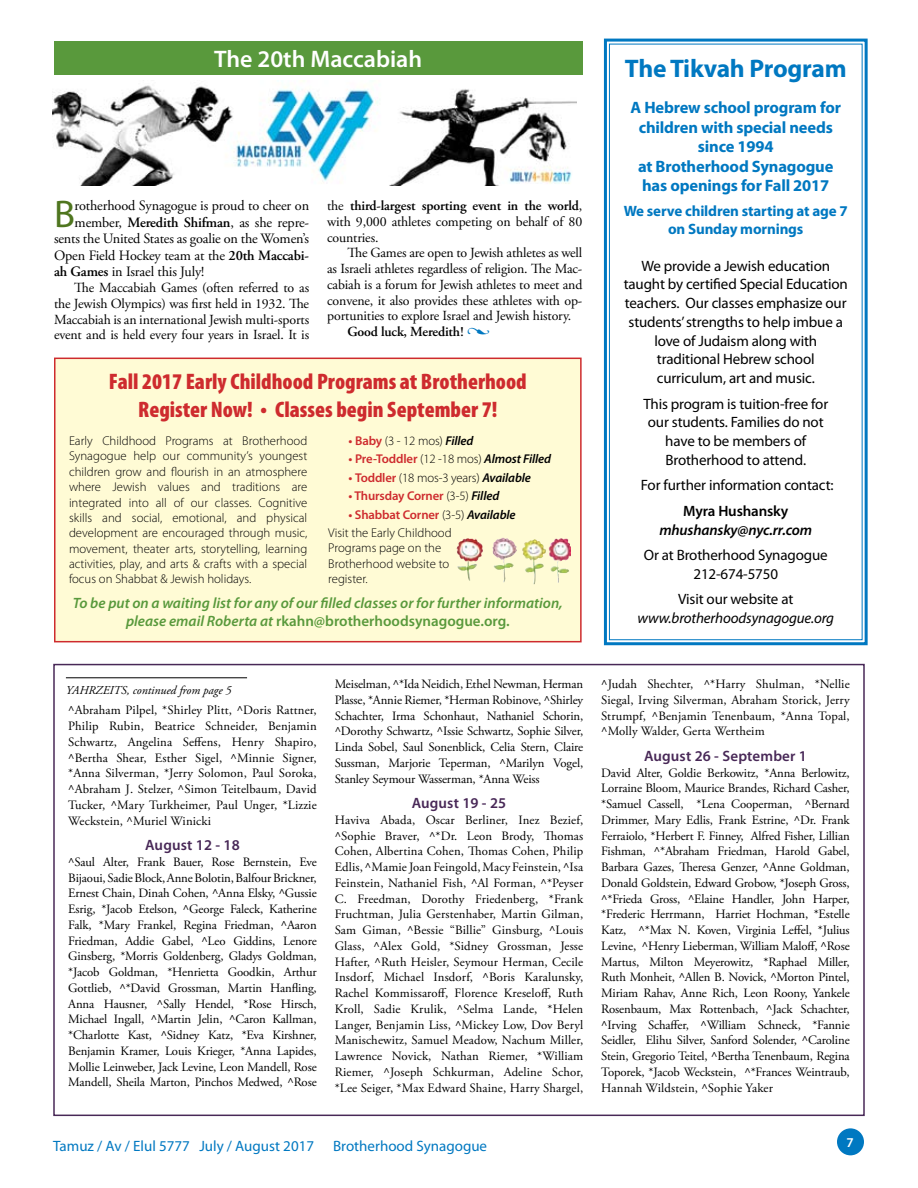
<style>
.page{position:relative;width:918px;height:1188px;background:#fff}
.page>*{position:absolute;margin:0;border:0;box-sizing:border-box;transform-origin:0 0}
.t1{font:38.7px "Myriad Pro";color:#4f761f}
.t2{font:700 25.5px "Myriad Pro";letter-spacing:-.01em;color:#0078c1}
.t3{font:600 24px "Myriad Pro";color:#fff}
.t4{font:900 condensed 22.5px/27.8px "Myriad Pro";color:#ce2b2e;text-align:center}
.t5{font:700 16.5px/19.5px "Myriad Pro";letter-spacing:-.01em;color:#0078c1;text-align:center}
.t6{font:15px/18.8px "Myriad Pro";letter-spacing:-.01em;color:#000;text-align:center}
.t7{font:italic 600 15px/18px "Myriad Pro";color:#59993c;text-align:center}
.t8{font:15px "Myriad Pro";color:#0078c1}
.t9{font:700 15px/18px "Myriad Pro";letter-spacing:-.01em;color:#0078c1;text-align:center}
.t10{font:600 15px "Myriad Pro";letter-spacing:.01em;color:#482857}
.t11{font:italic 15px "Myriad Pro";letter-spacing:-.01em;color:#000}
.t12{font:italic 600 15px "Myriad Pro";letter-spacing:-.01em;color:#000}
.t13{font:600 15px "Myriad Pro";letter-spacing:-.01em;color:#000}
.t14{font:14.25px "Adobe Garamond Pro";letter-spacing:-.01em;color:#000}
.t15{font:13.8px/15.8px "Adobe Garamond Pro";letter-spacing:-.01em;color:#000;text-align:justify}
.t16{font:600 13.8px "Adobe Garamond Pro";letter-spacing:-.01em;color:#000}
.t17{font:600 13.5px "Myriad Pro";color:#fff}
.t18{font:12.75px/15.8px "Adobe Garamond Pro";letter-spacing:.005em;color:#000;text-align:justify}
.t19{font:300 12.75px/15.3px "Myriad Pro";color:#000}
.t20{font:600 12.75px "Myriad Pro";letter-spacing:-.01em;color:#ce2b2e}
.t21{font:italic 12px "Adobe Garamond Pro";color:#000}
.s1{font-weight:600}
.s2{color:#0078c1}
.s3{font-size:24px}
.s4{font-weight:600;color:#ce2b2e}
.s5{font-weight:600;font-style:italic}
.s6{font-weight:300;color:#000}
.s7{font-style:italic;color:#000}
.s8{font-style:normal}
</style>
<div class="page">
<div style="left:837px;top:1128px;width:27px;height:27px;background:#0078c1;border-radius:50%"></div>
<svg style="left:603px;top:38px;width:265px;height:608px"></svg>
<div style="left:609px;top:44px;width:254px;height:596px;border:1px solid #0078c1"></div>
<div style="left:54px;top:42px;width:528px;height:33px;background:#59993c"></div>
<img style="left:52px;top:85px;width:525px;height:101px">
<div style="left:53px;top:664px;width:812px;height:452px;border:2px solid #482857"></div>
<hr style="left:66px;top:677px;width:181px;height:1px;background:#000">
<div style="left:55px;top:358px;width:526px;height:284px;background:#fffbd5"></div>
<div style="left:54px;top:358px;width:528px;height:284px;border:2px solid #ce2b2e"></div>
<img style="left:456px;top:537px;width:115px;height:45px">
<h3 class="t3" style="left:214px;top:44px;width:210px">The 20th Maccabiah</h3>
<h1 class="t1" style="left:54px;top:190px;width:22px">B</h1>
<p class="t14" style="left:75px;top:197px;width:236px">rotherhood Synagogue is proud to cheer on</p>
<p class="t14" style="left:75px;top:214px;width:236px">member, <span class="s1">Meredith Shifman</span>, as she repre-</p>
<p class="t14" style="left:54px;top:230px;width:257px">sents the United States as goalie on the Women’s</p>
<p class="t14" style="left:54px;top:247px;width:257px">Open Field Hockey team at the <span class="s1">20th Maccabi-</span></p>
<p class="t14" style="left:54px;top:263px;width:152px"><span class="s1">ah Games</span> in Israel this July!</p>
<p class="t15" style="left:54px;top:280px;width:257px;text-indent:20px">The Maccabiah Games (often referred to as the Jewish Olympics) was first held in 1932. The Maccabiah is an international Jewish multi-sports event and is held every four years in Israel. It is</p>
<p class="t15" style="left:327px;top:198px;width:257px">the <span class="s1">third-largest sporting event in the world</span>, with 9,000 athletes competing on behalf of 80 countries.</p>
<p class="t15" style="left:347px;top:246px;width:236px">The Games are open to Jewish athletes as well</p>
<p class="t15" style="left:327px;top:261px;width:257px">as Israeli athletes regardless of religion. The Mac-</p>
<p class="t15" style="left:327px;top:277px;width:257px">cabiah is a forum for Jewish athletes to meet and</p>
<p class="t15" style="left:327px;top:293px;width:257px">convene, it also provides these athletes with op-</p>
<p class="t15" style="left:327px;top:309px;width:246px">portunities to explore Israel and Jewish history.</p>
<p class="t16" style="left:347px;top:324px;width:144px">Good luck, Meredith! <span class="s2">●</span></p>
<h3 class="t4" style="left:109px;top:367px;width:420px">Fall 2017 Early Childhood Programs at Brotherhood<br>Register Now! <span class="s3">•</span> Classes begin September 7!</h3>
<p class="t19" style="left:69px;top:433px;width:240px;text-align:justify">Early Childhood Programs at Brotherhood Synagogue help our community’s youngest children grow and flourish in an atmosphere where Jewish values and traditions are integrated into all of our classes. Cognitive skills and social, emotional, and physical development are encouraged through music, movement, theater arts, storytelling, learning activities, play, and arts &amp; crafts with a special focus on Shabbat &amp; Jewish holidays.</p>
<p class="t19" style="left:349px;top:433px;width:126px"><span class="s4">• Baby</span> (3 - 12 mos) <span class="s5">Filled</span></p>
<p class="t20" style="left:349px;top:451px;width:204px">• Pre-Toddler <span class="s6">(12 -18 mos)</span> <span class="s7">Almost Filled</span></p>
<p class="t19" style="left:349px;top:470px;width:184px"><span class="s4">• Toddler</span> (18 mos-3 years) <span class="s5">Available</span></p>
<p class="t20" style="left:349px;top:488px;width:152px">• Thursday Corner <span class="s6">(3-5)</span> <span class="s7">Filled</span></p>
<p class="t19" style="left:328px;top:505px;width:189px;line-height:18.3px;text-indent:20px"><span class="s4">• Shabbat Corner</span> (3-5) <span class="s5">Available<br></span>Visit the Early Childhood</p>
<p class="t19" style="left:328px;top:540px;width:123px">Programs page on the<br>Brotherhood website to register.</p>
<p class="t7" style="left:73px;top:593px;width:492px">To be put on a waiting list for any of our filled classes or for further information, please email Roberta at <span class="s8">rkahn@brotherhoodsynagogue.org.</span></p>
<h2 class="t2" style="left:625px;top:52px;width:223px">The Tikvah Program</h2>
<p class="t5" style="left:631px;top:97px;width:212px">A Hebrew school program for children with special needs since 1994<br>at Brotherhood Synagogue has openings for Fall 2017</p>
<p class="t9" style="left:624px;top:201px;width:226px">We serve children starting at age 7 on Sunday mornings</p>
<p class="t6" style="left:624px;top:256px;width:226px">We provide a Jewish education taught by certified Special Education teachers. Our classes emphasize our students’ strengths to help imbue a love of Judaism along with traditional Hebrew school curriculum, art and music.</p>
<p class="t6" style="left:643px;top:394px;width:186px">This program is tuition-free for our students. Families do not have to be members of<br>Brotherhood to attend.</p>
<p class="t6" style="left:641px;top:476px;width:194px">For further information contact:</p>
<p class="t13" style="left:683px;top:501px;width:107px">Myra Hushansky</p>
<p class="t12" style="left:659px;top:520px;width:154px">mhushansky@nyc.rr.com</p>
<p class="t6" style="left:644px;top:546px;width:185px">Or at Brotherhood Synagogue<br>212-674-5750</p>
<p class="t6" style="left:678px;top:590px;width:117px">Visit our website at</p>
<p class="t11" style="left:637px;top:609px;width:198px">www.brotherhoodsynagogue.org</p>
<p class="t21" style="left:66px;top:683px;width:167px">YAHRZEITS, continued from page 5</p>
<p class="t18" style="left:68px;top:703px;width:250px">^Abraham Pilpel, *Shirley Plitt, ^Doris Rattner, Philip Rubin, Beatrice Schneider, Benjamin Schwartz, Angelina Seffens, Henry Shapiro, ^Bertha Shear, Esther Sigel, ^Minnie Signer, *Anna Silverman, *Jerry Solomon, Paul Soroka, ^Abraham J. Stelzer, ^Simon Teitelbaum, David Tucker, ^Mary Turkheimer, Paul Unger, *Lizzie Weckstein, ^Muriel Winicki</p>
<p class="t10" style="left:145px;top:835px;width:96px">August 12 - 18</p>
<p class="t18" style="left:68px;top:854px;width:250px">^Saul Alter, Frank Bauer, Rose Bernstein, Eve Bijaoui, Sadie Block, Anne Bolotin, Balfour Brickner, Ernest Chain, Dinah Cohen, ^Anna Elsky, ^Gussie Esrig, *Jacob Etelson, ^George Faleck, Katherine Falk, *Mary Frankel, Regina Friedman, ^Aaron Friedman, Addie Gabel, ^Leo Giddins, Lenore Ginsberg, *Morris Goldenberg, Gladys Goldman, *Jacob Goldman, *Henrietta Goodkin, Arthur Gottlieb, ^*David Grossman, Martin Hanfling, Anna Hausner, ^Sally Hendel, *Rose Hirsch, Michael Ingall, ^Martin Jelin, ^Caron Kallman, *Charlotte Kast, ^Sidney Katz, *Eva Kirshner, Benjamin Kramer, Louis Krieger, *Anna Lapides, Mollie Leinweber, Jack Levine, Leon Mandell, Rose Mandell, Sheila Marton, Pinchos Medwed, ^Rose</p>
<p class="t18" style="left:335px;top:677px;width:250px">Meiselman, ^*Ida Neidich, Ethel Newman, Herman Plasse, *Annie Riemer, *Herman Robinove, ^Shirley Schachter, Irma Schonhaut, Nathaniel Schorin, ^Dorothy Schwartz, ^Issie Schwartz, Sophie Silver, Linda Sobel, Saul Sonenblick, Celia Stern, Claire Sussman, Marjorie Teperman, ^Marilyn Vogel, Stanley Seymour Wasserman, *Anna Weiss</p>
<p class="t10" style="left:412px;top:793px;width:96px">August 19 - 25</p>
<p class="t18" style="left:335px;top:812px;width:250px">Haviva Abada, Oscar Berliner, Inez Bezief, ^Sophie Braver, ^*Dr. Leon Brody, Thomas Cohen, Albertina Cohen, Thomas Cohen, Philip Edlis, ^Mamie Joan Feingold, Macy Feinstein, ^Isa Feinstein, Nathaniel Fish, ^Al Forman, ^*Peyser C. Freedman, Dorothy Friedenberg, *Frank Fruchtman, Julia Gerstenhaber, Martin Gilman, Sam Giman, ^Bessie “Billie” Ginsburg, ^Louis Glass, ^Alex Gold, *Sidney Grossman, Jesse Hafter, ^Ruth Heisler, Seymour Herman, Cecile Insdorf, Michael Insdorf, ^Boris Karalunsky, Rachel Kommissaroff, Florence Kreseloff, Ruth Kroll, Sadie Krulik, ^Selma Lande, *Helen Langer, Benjamin Liss, ^Mickey Low, Dov Beryl Manischewitz, Samuel Meadow, Nachum Miller, Lawrence Novick, Nathan Riemer, *William Riemer, ^Joseph Schkurman, Adeline Schor, *Lee Seiger, *Max Edward Shaine, Harry Shargel,</p>
<p class="t8" style="left:53px;top:1137px;width:262px">Tamuz / Av / Elul 5777 July / August 2017</p>
<p class="t8" style="left:333px;top:1137px;width:156px">Brotherhood Synagogue</p>
<p class="t18" style="left:601px;top:677px;width:250px">^Judah Shechter, ^*Harry Shulman, *Nellie Siegal, Irving Silverman, Abraham Storick, Jerry Strumpf, ^Benjamin Tenenbaum, *Anna Topal, ^Molly Walder, Gerta Wertheim</p>
<p class="t10" style="left:644px;top:746px;width:164px">August 26 - September 1</p>
<p class="t18" style="left:601px;top:765px;width:250px">David Alter, Goldie Berkowitz, *Anna Berlowitz, Lorraine Bloom, Maurice Brandes, Richard Casher, *Samuel Cassell, *Lena Cooperman, ^Bernard Drimmer, Mary Edlis, Frank Estrine, ^Dr. Frank Ferraiolo, *Herbert F. Finney, Alfred Fisher, Lillian Fishman, ^*Abraham Friedman, Harold Gabel, Barbara Gazes, Theresa Genzer, ^Anne Goldman, Donald Goldstein, Edward Grobow, *Joseph Gross, ^*Frieda Gross, ^Elaine Handler, John Harper, *Frederic Herrmann, Harriet Hochman, *Estelle Katz, ^*Max N. Koven, Virginia Leffel, *Julius Levine, ^Henry Lieberman, William Maloff, ^Rose Martus, Milton Meyerowitz, *Raphael Miller, Ruth Monheit, ^Allen B. Novick, ^Morton Pintel, Miriam Rahav, Anne Rich, Leon Roony, Yankele Rosenbaum, Max Rottenbach, ^Jack Schachter, ^Irving Schaffer, ^William Schneck, *Fannie Seidler, Elihu Silver, Sanford Solender, ^Caroline Stein, Gregorio Teitel, ^Bertha Tenenbaum, Regina Toporek, *Jacob Weckstein, ^*Frances Weintraub, Hannah Wildstein, ^Sophie Yaker</p>
<p class="t17" style="left:846px;top:1134px;width:9px">7</p>
</div>
